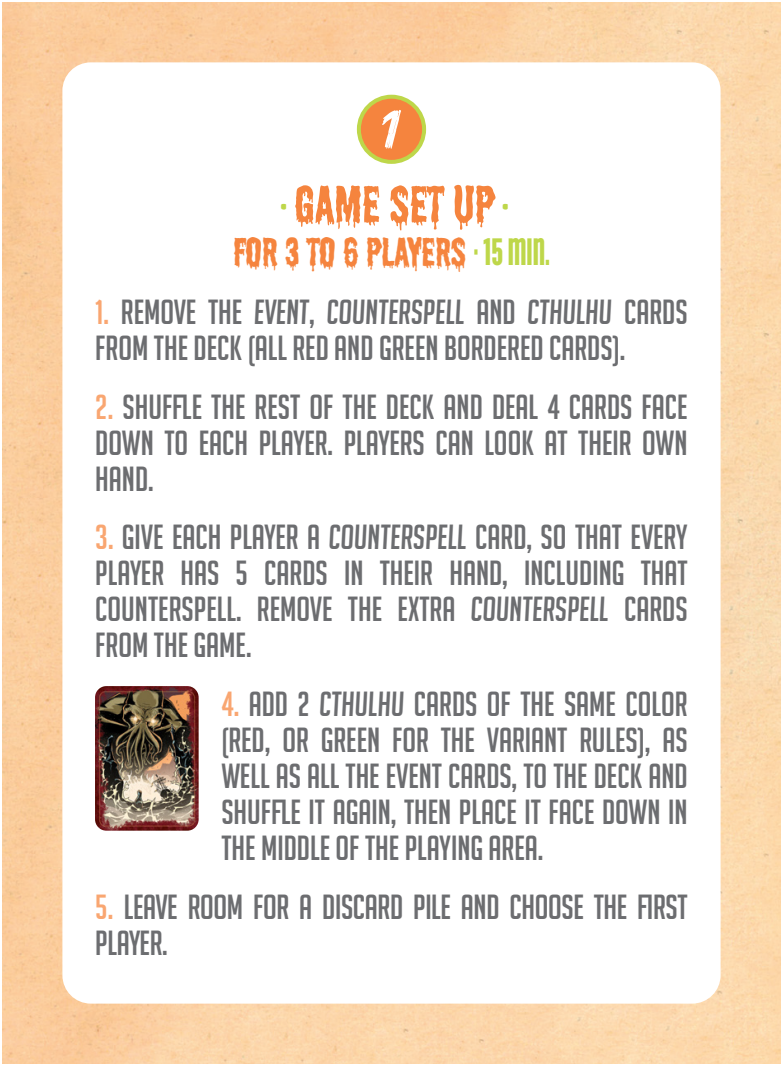
<style>
.page{position:relative;width:783px;height:1066px;background:#fff}
.page>*{position:absolute;margin:0;border:0;box-sizing:border-box;transform-origin:0 0}
.t1{font:52px "Shlop";color:#f5843e}
.t2{font:40px "Shlop";color:#f5843e}
.t3{font:34px/36px "Big Noodle Titling";color:#6c6d70;text-align:justify}
.s1{font-size:40px;color:#bed74a}
.s2{font-family:"Cyclone Background";color:#bed74a}
.s3{color:#f9a671}
.s4{font-style:italic}
</style>
<div class="page">
<img style="left:2px;top:2px;width:778px;height:1062px">
<img style="left:95px;top:686px;width:103px;height:145px">
<div style="left:359px;top:97px;width:65px;height:65px;background:#f5843e;border-radius:50%"></div>
<div style="left:357px;top:95px;width:69px;height:69px;border:4px solid #bed74a;border-radius:50%"></div>
<svg style="left:382px;top:110px;width:19px;height:39px"></svg>
<h1 class="t1" style="left:281px;top:175px;width:229px"><span class="s1">·</span> GAME SET UP <span class="s1">·</span></h1>
<p class="t2" style="left:233px;top:230px;width:318px">FOR 3 TO 6 PLAYERS <span class="s2">· 15 min.</span></p>
<p class="t3" style="left:95px;top:294px;width:593px"><span class="s3">1.</span> REMOVE THE <span class="s4">EVENT</span>, <span class="s4">COUNTERSPELL</span> AND <span class="s4">CTHULHU</span> CARDS<br>FROM THE DECK (ALL RED AND GREEN BORDERED CARDS).</p>
<p class="t3" style="left:95px;top:389px;width:593px"><span class="s3">2.</span> SHUFFLE THE REST OF THE DECK AND DEAL 4 CARDS FACE DOWN TO EACH PLAYER. PLAYERS CAN LOOK AT THEIR OWN HAND.</p>
<p class="t3" style="left:95px;top:519px;width:593px"><span class="s3">3.</span> GIVE EACH PLAYER A <span class="s4">COUNTERSPELL</span> CARD, SO THAT EVERY PLAYER HAS 5 CARDS IN THEIR HAND, INCLUDING THAT COUNTERSPELL. REMOVE THE EXTRA <span class="s4">COUNTERSPELL</span> CARDS FROM THE GAME.</p>
<p class="t3" style="left:221px;top:686px;width:467px"><span class="s3">4.</span> ADD 2 <span class="s4">CTHULHU</span> CARDS OF THE SAME COLOR (RED, OR GREEN FOR THE VARIANT RULES), AS WELL AS ALL THE EVENT CARDS, TO THE DECK AND SHUFFLE IT AGAIN, THEN PLACE IT FACE DOWN IN THE MIDDLE OF THE PLAYING AREA.</p>
<p class="t3" style="left:95px;top:889px;width:593px"><span class="s3">5.</span> LEAVE ROOM FOR A DISCARD PILE AND CHOOSE THE FIRST<br>PLAYER.</p>
</div>
